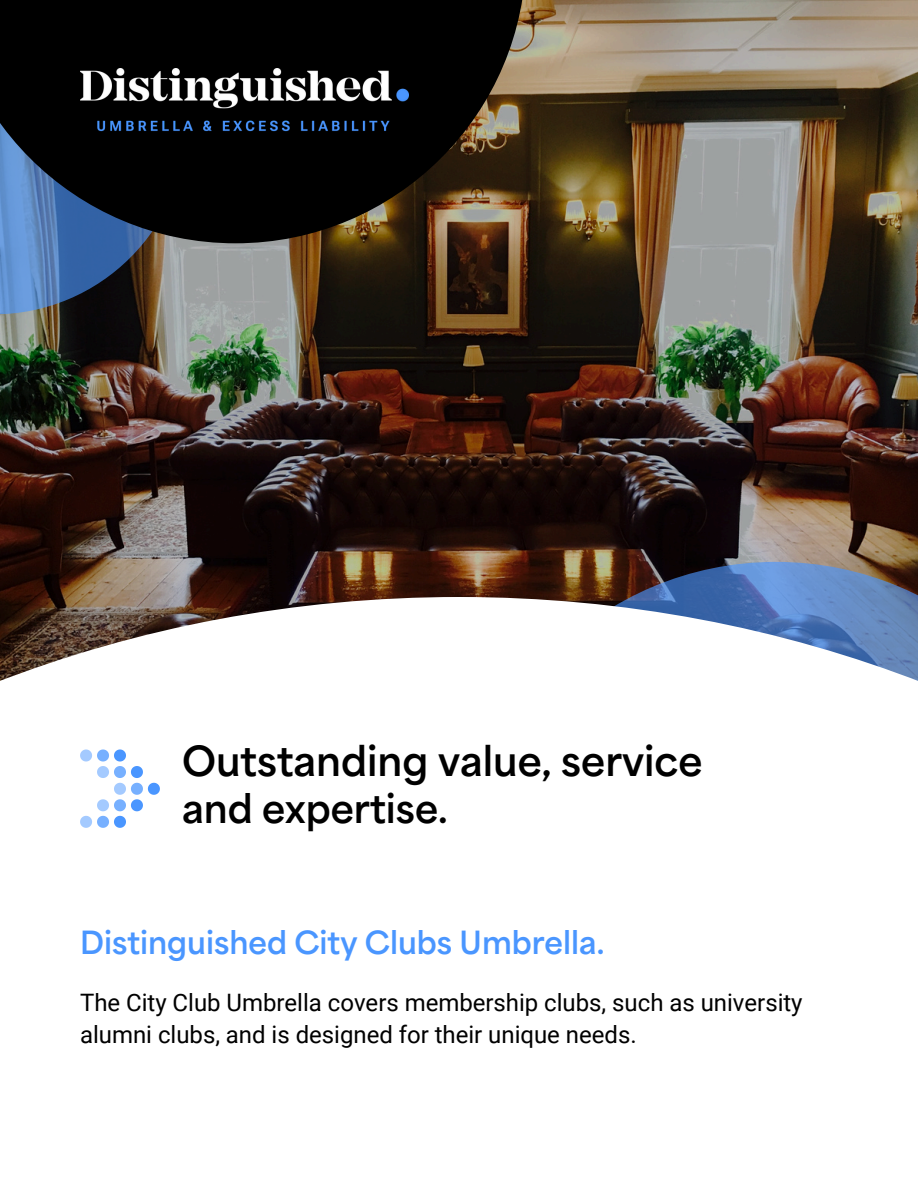
<style>
.page{position:relative;width:918px;height:1188px;background:#fff}
.page>*{position:absolute;margin:0;border:0;box-sizing:border-box;transform-origin:0 0}
.t1{font:800 39px "Area Normal";color:#000}
.t2{font:800 37.5px "Area Normal";color:#000}
.t3{font:800 30px "Area Normal";color:#4a96ff}
.t4{font:24px/32.7px "Roboto";color:#000}
</style>
<div class="page">
<img style="left:0;top:0;width:918px;height:597px">
<img style="left:459px;top:562px;width:459px;height:35px">
<svg style="left:0;top:243px;width:187px;height:71px"></svg>
<svg style="left:0;top:0;width:526px;height:243px;fill:#000"></svg>
<svg style="left:0;top:597px;width:918px;height:84px"></svg>
<svg style="left:80px;top:749px;width:80px;height:79px"></svg>
<img style="left:80px;top:69px;width:329px;height:66px">
<p class="t1" style="left:182px;top:745px;width:522px">Outstanding value, service</p>
<p class="t2" style="left:182px;top:793px;width:267px">and expertise.</p>
<p class="t3" style="left:80px;top:930px;width:526px">Distinguished City Clubs Umbrella.</p>
<p class="t4" style="left:80px;top:986px;width:724px">The City Club Umbrella covers membership clubs, such as university alumni clubs, and is designed for their unique needs.</p>
</div>
